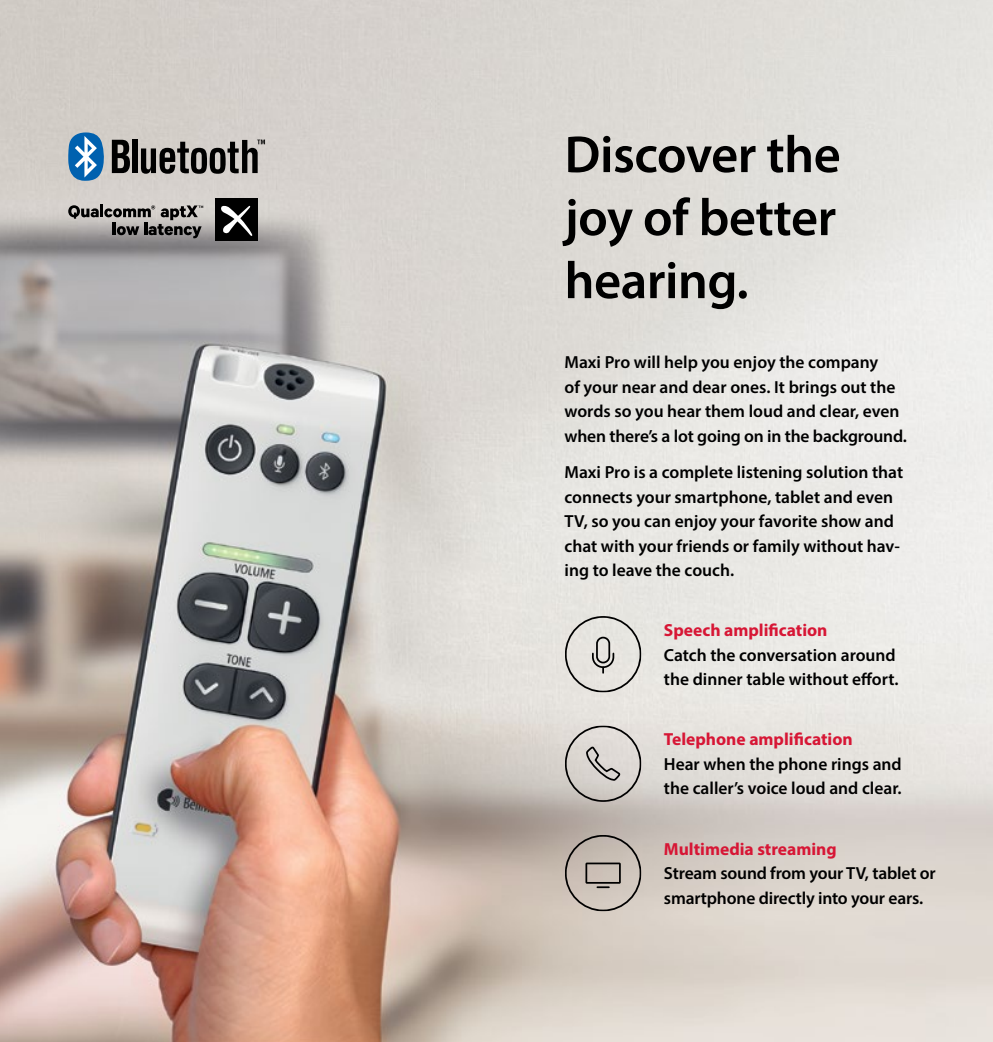
<style>
.page{position:relative;width:993px;height:1042px;background:#fff}
.page>*{position:absolute;margin:0;border:0;box-sizing:border-box;transform-origin:0 0}
.t1{font:600 52.5px/63px "Myriad Pro";letter-spacing:-.01em;color:#000;text-align:justify}
.t2{font:600 17.5px/24.5px "Myriad Pro";color:#000}
.t3{font:700 17.5px "Myriad Pro";color:#d71635}
</style>
<div class="page">
<img style="left:0;top:0;width:992px;height:1042px">
<svg style="left:564px;top:616px;width:77px;height:76px;background:#cfcdc8"></svg>
<svg style="left:564px;top:725px;width:77px;height:77px;background:#c4bfbb"></svg>
<svg style="left:564px;top:835px;width:77px;height:76px;background:#b5aba3"></svg>
<svg style="left:112px;top:140px;width:18px;height:33px"></svg>
<div style="left:132px;top:140px;width:5px;height:33px;background:#000"></div>
<svg style="left:141px;top:140px;width:124px;height:34px;background:#767371"></svg>
<svg style="left:68px;top:132px;width:37px;height:49px;background:#5893c2"></svg>
<svg style="left:68px;top:205px;width:135px;height:33px;background:#868381"></svg>
<div style="left:215px;top:198px;width:42px;height:43px;background:#000"></div>
<svg style="left:221px;top:205px;width:32px;height:31px"></svg>
<h1 class="t1" style="left:564px;top:122px;width:278px">Discover the joy of better hearing.</h1>
<p class="t2" style="left:564px;top:350px;width:344px">Maxi Pro will help you enjoy the company<br>of your near and dear ones. It brings out the words so you hear them loud and clear, even when there’s a lot going on in the background.</p>
<p class="t2" style="left:564px;top:460px;width:340px">Maxi Pro is a complete listening solution that connects your smartphone, tablet and even TV, so you can enjoy your favorite show and chat with your friends or family without hav&shy;ing to leave the couch.</p>
<p class="t3" style="left:663px;top:619px;width:165px">Speech amplification</p>
<p class="t2" style="left:663px;top:642px;width:236px">Catch the conversation around the dinner table without effort.</p>
<p class="t3" style="left:663px;top:728px;width:190px">Telephone amplification</p>
<p class="t2" style="left:663px;top:751px;width:239px">Hear when the phone rings and the caller’s voice loud and clear.</p>
<p class="t3" style="left:663px;top:837px;width:174px">Multimedia streaming</p>
<p class="t2" style="left:663px;top:860px;width:273px">Stream sound from your TV, tablet or smartphone directly into your ears.</p>
</div>
